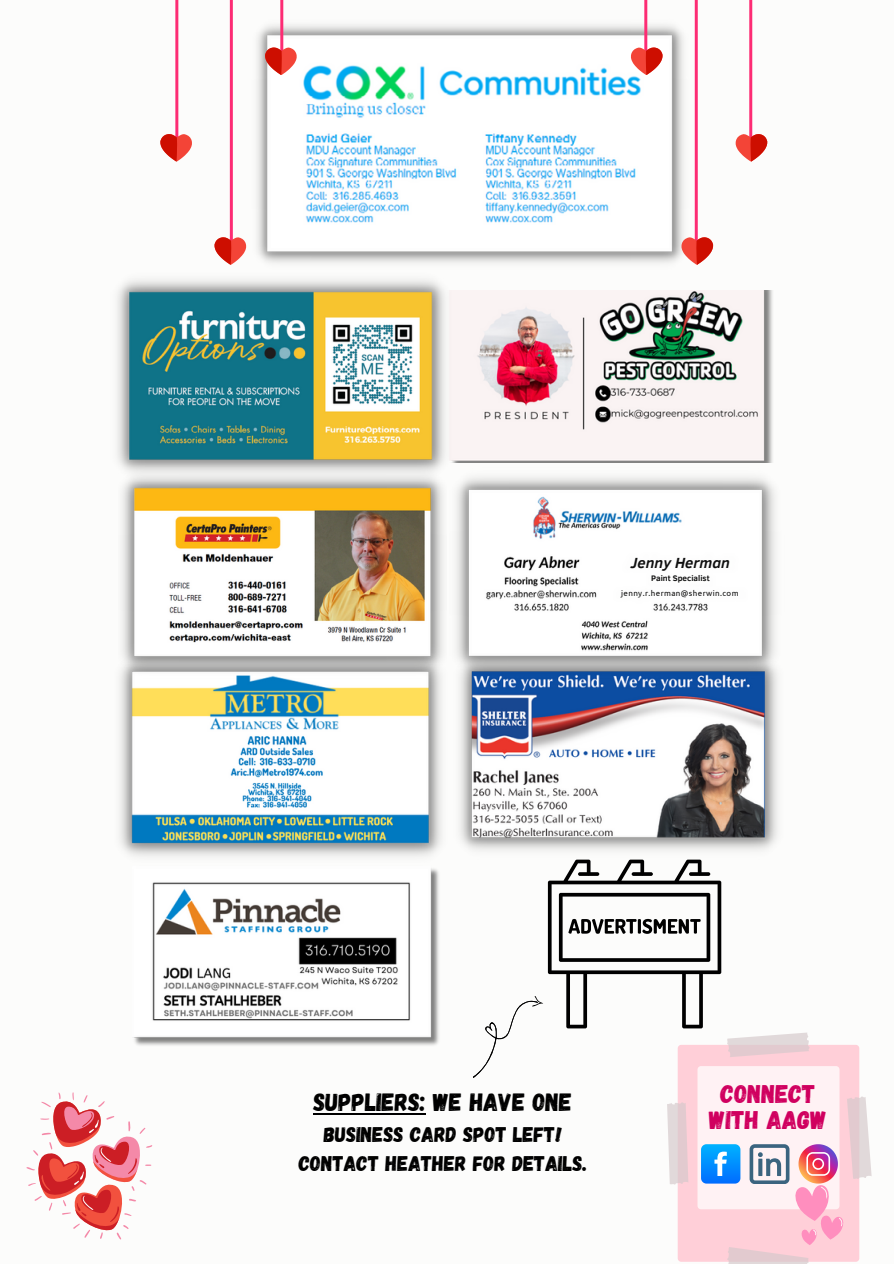
<style>
.page{position:relative;width:894px;height:1264px;background:#fff}
.page>*{position:absolute;margin:0;border:0;box-sizing:border-box;transform-origin:0 0}
.t1{font:25.5px/25.8px "Gagalin";color:#d0005f;text-align:center}
.t2{font:24.9px "Gagalin";color:#000}
.t3{font:21.15px/29px "Gagalin";color:#000;text-align:center}
.t4{font:italic 700 15px "Clear Sans";color:#0f0f0f}
.t5{font:700 8.25px "Clear Sans";color:#0f0f0f}
.t6{font:7.95px "Ubuntu";letter-spacing:.05em;color:#101010}
</style>
<div class="page">
<div style="left:0;top:0;width:893px;height:1263px;background:#fcfcfb"></div>
<img style="left:257px;top:25px;width:424px;height:238px">
<img style="left:452px;top:290px;width:321px;height:172px">
<img style="left:117px;top:280px;width:335px;height:186px">
<img style="left:460px;top:678px;width:318px;height:172px">
<img style="left:122px;top:466px;width:655px;height:212px">
<img style="left:120px;top:649px;width:328px;height:207px">
<svg style="left:26px;top:1092px;width:126px;height:147px"></svg>
<svg style="left:681px;top:0;width:32px;height:265px"></svg>
<svg style="left:735px;top:0;width:32px;height:162px"></svg>
<svg style="left:630px;top:0;width:32px;height:75px"></svg>
<svg style="left:214px;top:0;width:32px;height:265px"></svg>
<svg style="left:160px;top:0;width:32px;height:162px"></svg>
<svg style="left:265px;top:0;width:32px;height:75px"></svg>
<img style="left:133px;top:868px;width:306px;height:178px">
<svg style="left:473px;top:859px;width:398px;height:404px"></svg>
<hr style="left:313px;top:1112px;width:112px;height:2px;background:#000">
<p class="t4" style="left:630px;top:552px;width:100px">Jenny Herman</p>
<p class="t5" style="left:651px;top:572px;width:60px">Paint Specialist</p>
<p class="t6" style="left:621px;top:588px;width:119px">jenny.r.herman@sherwin.com</p>
<p class="t2" style="left:313px;top:1085px;width:260px">SUPPLIERS: WE HAVE ONE</p>
<p class="t3" style="left:298px;top:1118px;width:290px">BUSINESS CARD SPOT LEFT!<br>CONTACT HEATHER FOR DETAILS.</p>
<p class="t1" style="left:709px;top:1080px;width:119px">CONNECT<br>WITH AAGW</p>
</div>
